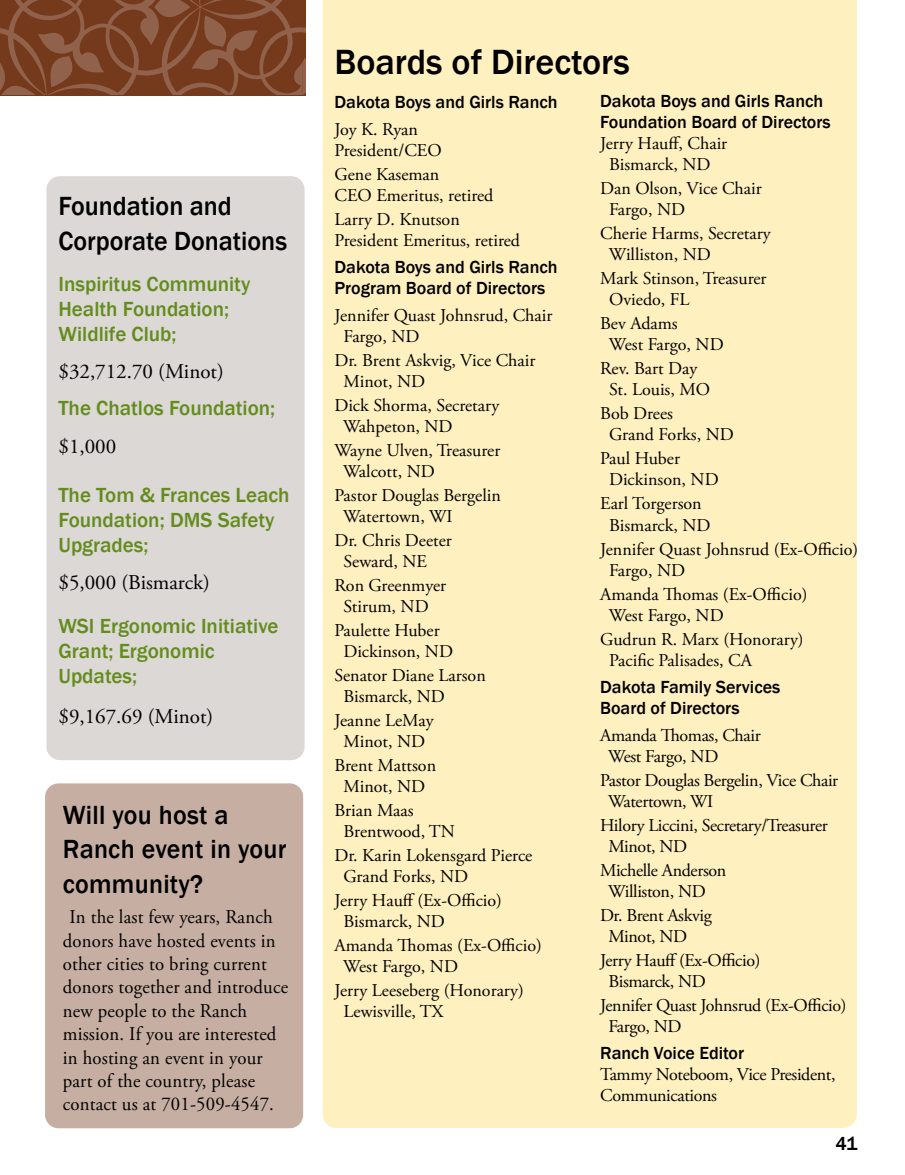
<style>
.page{position:relative;width:905px;height:1175px;background:#fff}
.page>*{position:absolute;margin:0;border:0;box-sizing:border-box;transform-origin:0 0}
.t1{font:500 36px "Franklin Gothic";color:#000}
.t2{font:500 27px/34.5px "Franklin Gothic";color:#000;scale:.96 1}
.t3{font:500 21px/25.2px "Franklin Gothic";color:#638c1c}
.t4{font:21px "Adobe Garamond Pro";color:#000}
.t5{font:19.5px/23.4px "Adobe Garamond Pro";letter-spacing:.01em;color:#000;scale:.96 1}
.t6{font:500 19.5px "Franklin Gothic";color:#000}
.t7{font:18px/21px "Adobe Garamond Pro";color:#000}
.t8{font:18px/21px "Adobe Garamond Pro";letter-spacing:-.02em;color:#000}
.t9{font:500 18px/21px "Franklin Gothic";color:#000}
</style>
<div class="page">
<svg style="left:0;top:0;width:305px;height:95px;background:#7e462b"></svg>
<div style="left:46px;top:176px;width:258px;height:584px;background:#dbd8d5;border-radius:14px"></div>
<div style="left:45px;top:783px;width:258px;height:345px;background:#c6aea2;border-radius:14px"></div>
<div style="left:322px;top:0;width:534px;height:1128px;background:#fff0c0"></div>
<h2 class="t2" style="left:58px;top:189px;width:239px">Foundation and<br>Corporate Donations</h2>
<p class="t3" style="left:58px;top:271px;width:193px">Inspiritus Community<br>Health Foundation;<br>Wildlife Club;</p>
<p class="t4" style="left:58px;top:359px;width:167px">$32,712.70 (Minot)</p>
<p class="t3" style="left:58px;top:396px;width:218px">The Chatlos Foundation;</p>
<p class="t4" style="left:58px;top:433px;width:59px">$1,000</p>
<p class="t3" style="left:58px;top:482px;width:232px">The Tom &amp; Frances Leach<br>Foundation; DMS Safety<br>Upgrades;</p>
<p class="t4" style="left:58px;top:570px;width:153px">$5,000 (Bismarck)</p>
<p class="t3" style="left:58px;top:613px;width:221px">WSI Ergonomic Initiative<br>Grant; Ergonomic<br>Updates;</p>
<p class="t4" style="left:58px;top:704px;width:156px">$9,167.69 (Minot)</p>
<h2 class="t2" style="left:63px;top:798px;width:234px">Will you host a<br>Ranch event in your community?</h2>
<p class="t5" style="left:63px;top:906px;width:236px;text-indent:7px">In the last few years, Ranch donors have hosted events in other cities to bring current donors together and introduce new people to the Ranch mission. If you are interested in hosting an event in your part of the country, please contact us at 701-509-4547.</p>
<h1 class="t1" style="left:334px;top:40px;width:297px">Boards of Directors</h1>
<p class="t9" style="left:334px;top:91px;width:225px">Dakota Boys and Girls Ranch</p>
<p class="t7" style="left:334px;top:119px;width:109px">Joy K. Ryan<br>President/CEO</p>
<p class="t7" style="left:334px;top:164px;width:160px">Gene Kaseman<br>CEO Emeritus, retired</p>
<p class="t7" style="left:334px;top:209px;width:187px">Larry D. Knutson<br>President Emeritus, retired</p>
<p class="t9" style="left:334px;top:256px;width:225px">Dakota Boys and Girls Ranch<br>Program Board of Directors</p>
<p class="t7" style="left:343px;top:305px;width:210px;text-indent:-9px">Jennifer Quast Johnsrud, Chair<br>Fargo, ND</p>
<p class="t7" style="left:343px;top:350px;width:193px;text-indent:-9px">Dr. Brent Askvig, Vice Chair<br>Minot, ND</p>
<p class="t7" style="left:343px;top:395px;width:157px;text-indent:-9px">Dick Shorma, Secretary<br>Wahpeton, ND</p>
<p class="t7" style="left:343px;top:440px;width:159px;text-indent:-9px">Wayne Ulven, Treasurer<br>Walcott, ND</p>
<p class="t7" style="left:343px;top:485px;width:159px;text-indent:-9px">Pastor Douglas Bergelin<br>Watertown, WI</p>
<p class="t7" style="left:343px;top:530px;width:110px;text-indent:-9px">Dr. Chris Deeter<br>Seward, NE</p>
<p class="t7" style="left:334px;top:575px;width:113px;text-align:center">Ron Greenmyer<br>Stirum, ND</p>
<p class="t7" style="left:343px;top:620px;width:111px;text-indent:-9px">Paulette Huber<br>Dickinson, ND</p>
<p class="t7" style="left:343px;top:665px;width:144px;text-indent:-9px">Senator Diane Larson<br>Bismarck, ND</p>
<p class="t7" style="left:334px;top:710px;width:101px;text-align:center">Jeanne LeMay<br>Minot, ND</p>
<p class="t7" style="left:334px;top:755px;width:103px;text-align:center">Brent Mattson<br>Minot, ND</p>
<p class="t7" style="left:343px;top:800px;width:113px;text-indent:-9px">Brian Maas<br>Brentwood, TN</p>
<p class="t7" style="left:343px;top:845px;width:190px;text-indent:-9px">Dr. Karin Lokensgard Pierce<br>Grand Forks, ND</p>
<p class="t7" style="left:343px;top:890px;width:160px;text-indent:-9px">Jerry Hauff (Ex-Officio)<br>Bismarck, ND</p>
<p class="t7" style="left:343px;top:935px;width:200px;text-indent:-9px">Amanda Thomas (Ex-Officio)<br>West Fargo, ND</p>
<p class="t7" style="left:343px;top:980px;width:182px;text-indent:-9px">Jerry Leeseberg (Honorary)<br>Lewisville, TX</p>
<p class="t9" style="left:600px;top:91px;width:232px">Dakota Boys and Girls Ranch<br>Foundation Board of Directors</p>
<p class="t7" style="left:600px;top:134px;width:129px;text-align:center">Jerry Hauff, Chair<br>Bismarck, ND</p>
<p class="t7" style="left:609px;top:179px;width:154px;text-indent:-9px">Dan Olson, Vice Chair<br>Fargo, ND</p>
<p class="t7" style="left:609px;top:224px;width:163px;text-indent:-9px">Cherie Harms, Secretary<br>Williston, ND</p>
<p class="t7" style="left:609px;top:269px;width:159px;text-indent:-9px">Mark Stinson, Treasurer<br>Oviedo, FL</p>
<p class="t7" style="left:609px;top:314px;width:116px;text-indent:-9px">Bev Adams<br>West Fargo, ND</p>
<p class="t7" style="left:609px;top:359px;width:102px;text-indent:-9px">Rev. Bart Day<br>St. Louis, MO</p>
<p class="t7" style="left:609px;top:404px;width:126px;text-indent:-9px">Bob Drees<br>Grand Forks, ND</p>
<p class="t7" style="left:609px;top:449px;width:111px;text-indent:-9px">Paul Huber<br>Dickinson, ND</p>
<p class="t7" style="left:600px;top:494px;width:112px;text-align:center">Earl Torgerson<br>Bismarck, ND</p>
<p class="t7" style="left:609px;top:539px;width:251px;text-indent:-9px">Jennifer Quast Johnsrud (Ex-Officio)<br>Fargo, ND</p>
<p class="t7" style="left:609px;top:584px;width:200px;text-indent:-9px">Amanda Thomas (Ex-Officio)<br>West Fargo, ND</p>
<p class="t7" style="left:609px;top:629px;width:196px;text-indent:-9px">Gudrun R. Marx (Honorary)<br>Pacific Palisades, CA</p>
<p class="t9" style="left:600px;top:676px;width:182px">Dakota Family Services<br>Board of Directors</p>
<p class="t8" style="left:608px;top:725px;width:154px;text-indent:-8px">Amanda Thomas, Chair<br>West Fargo, ND</p>
<p class="t8" style="left:608px;top:770px;width:231px;text-indent:-8px">Pastor Douglas Bergelin, Vice Chair<br>Watertown, WI</p>
<p class="t8" style="left:608px;top:815px;width:221px;text-indent:-8px">Hilory Liccini, Secretary/Treasurer<br>Minot, ND</p>
<p class="t8" style="left:608px;top:860px;width:120px;text-indent:-8px">Michelle Anderson<br>Williston, ND</p>
<p class="t8" style="left:608px;top:905px;width:105px;text-indent:-8px">Dr. Brent Askvig<br>Minot, ND</p>
<p class="t8" style="left:608px;top:950px;width:153px;text-indent:-8px">Jerry Hauff (Ex-Officio)<br>Bismarck, ND</p>
<p class="t8" style="left:608px;top:995px;width:240px;text-indent:-8px">Jennifer Quast Johnsrud (Ex-Officio)<br>Fargo, ND</p>
<p class="t9" style="left:600px;top:1042px;width:145px">Ranch Voice Editor</p>
<p class="t8" style="left:600px;top:1064px;width:237px">Tammy Noteboom, Vice President,<br>Communications</p>
<p class="t6" style="left:835px;top:1131px;width:24px">41</p>
</div>
